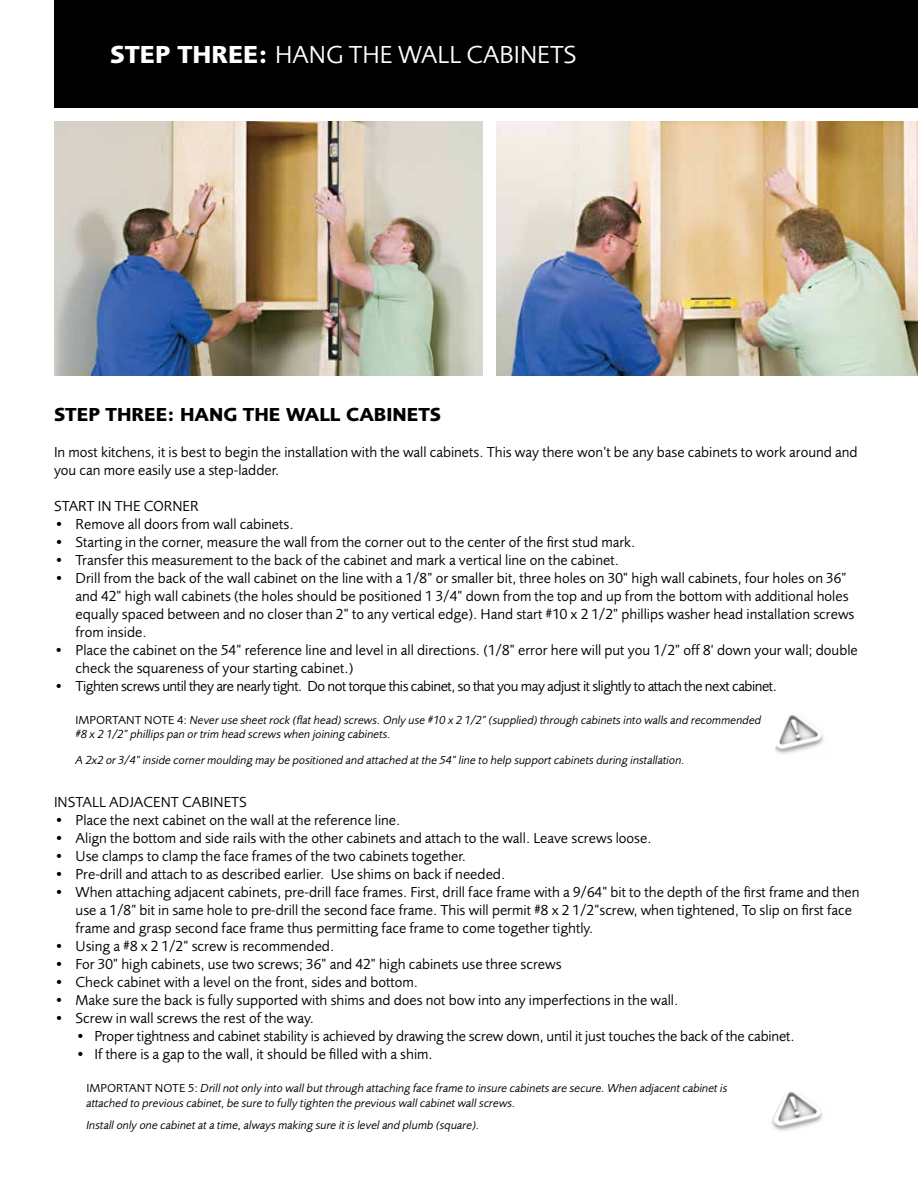
<style>
.page{position:relative;width:918px;height:1188px;background:#fff}
.page>*{position:absolute;margin:0;border:0;box-sizing:border-box;transform-origin:0 0}
.t1{font:25.5px "Foundry Sans";color:#fff}
.t2{font:700 19.5px "Foundry Sans";color:#000}
.t3{font:15px/18px "Foundry Sans";color:#000}
.t4{font:15px "Foundry Sans";letter-spacing:-.03em;color:#000}
.t5{font:italic 12px/14.4px "Foundry Sans";color:#000}
.s1{font-weight:700}
.s2{font-style:normal}
</style>
<div class="page">
<div style="left:54px;top:0;width:864px;height:108px;background:#000"></div>
<img style="left:775px;top:714px;width:49px;height:40px">
<img style="left:772px;top:1092px;width:51px;height:39px">
<img style="left:54px;top:122px;width:429px;height:253px">
<img style="left:496px;top:122px;width:422px;height:253px">
<h1 class="t1" style="left:110px;top:39px;width:468px"><span class="s1">STEP THREE:</span> HANG THE WALL CABINETS</h1>
<h2 class="t2" style="left:54px;top:403px;width:389px">STEP THREE: HANG THE WALL CABINETS</h2>
<p class="t3" style="left:54px;top:443px;width:805px">In most kitchens, it is best to begin the installation with the wall cabinets. This way there won’t be any base cabinets to work around and you can more easily use a step-ladder.</p>
<p class="t3" style="left:54px;top:497px;width:146px">START IN THE CORNER</p>
<p class="t3" style="left:54px;top:515px;width:241px">• Remove all doors from wall cabinets.</p>
<p class="t3" style="left:54px;top:533px;width:583px">• Starting in the corner, measure the wall from the corner out to the center of the first stud mark.</p>
<p class="t3" style="left:54px;top:551px;width:566px">• Transfer this measurement to the back of the cabinet and mark a vertical line on the cabinet.</p>
<p class="t3" style="left:76px;top:569px;width:780px;text-indent:-22px">• Drill from the back of the wall cabinet on the line with a 1/8” or smaller bit, three holes on 30” high wall cabinets, four holes on 36” and 42” high wall cabinets (the holes should be positioned 1 3/4” down from the top and up from the bottom with additional holes equally spaced between and no closer than 2” to any vertical edge). Hand start #10 x 2 1/2” phillips washer head installation screws from inside.</p>
<p class="t3" style="left:76px;top:641px;width:784px;text-indent:-22px">• Place the cabinet on the 54” reference line and level in all directions. (1/8” error here will put you 1/2” off 8’ down your wall; double check the squareness of your starting cabinet.)</p>
<p class="t4" style="left:54px;top:677px;width:725px">• Tighten screws until they are nearly tight. Do not torque this cabinet, so that you may adjust it slightly to attach the next cabinet.</p>
<p class="t5" style="left:76px;top:713px;width:687px"><span class="s2">IMPORTANT NOTE 4:</span> Never use sheet rock (flat head) screws. Only use #10 x 2 1/2” (supplied) through cabinets into walls and recommended #8 x 2 1/2” phillips pan or trim head screws when joining cabinets.</p>
<p class="t5" style="left:76px;top:753px;width:611px">A 2x2 or 3/4” inside corner moulding may be positioned and attached at the 54” line to help support cabinets during installation.</p>
<p class="t3" style="left:54px;top:793px;width:194px">INSTALL ADJACENT CABINETS</p>
<p class="t3" style="left:54px;top:811px;width:348px">• Place the next cabinet on the wall at the reference line.</p>
<p class="t3" style="left:54px;top:829px;width:599px">• Align the bottom and side rails with the other cabinets and attach to the wall. Leave screws loose.</p>
<p class="t3" style="left:54px;top:847px;width:414px">• Use clamps to clamp the face frames of the two cabinets together.</p>
<p class="t3" style="left:54px;top:865px;width:453px">• Pre-drill and attach to as described earlier. Use shims on back if needed.</p>
<p class="t3" style="left:76px;top:883px;width:786px;text-indent:-22px">• When attaching adjacent cabinets, pre-drill face frames. First, drill face frame with a 9/64” bit to the depth of the first frame and then use a 1/8” bit in same hole to pre-drill the second face frame. This will permit #8 x 2 1/2”screw, when tightened, To slip on first face frame and grasp second face frame thus permitting face frame to come together tightly.</p>
<p class="t3" style="left:54px;top:937px;width:282px">• Using a #8 x 2 1/2” screw is recommended.</p>
<p class="t3" style="left:54px;top:955px;width:509px">• For 30” high cabinets, use two screws; 36” and 42” high cabinets use three screws</p>
<p class="t3" style="left:54px;top:973px;width:366px">• Check cabinet with a level on the front, sides and bottom.</p>
<p class="t3" style="left:54px;top:991px;width:626px">• Make sure the back is fully supported with shims and does not bow into any imperfections in the wall.</p>
<p class="t3" style="left:54px;top:1009px;width:262px">• Screw in wall screws the rest of the way.</p>
<p class="t3" style="left:76px;top:1027px;width:721px">• Proper tightness and cabinet stability is achieved by drawing the screw down, until it just touches the back of the cabinet.</p>
<p class="t3" style="left:76px;top:1045px;width:359px">• If there is a gap to the wall, it should be filled with a shim.</p>
<p class="t5" style="left:86px;top:1081px;width:643px"><span class="s2">IMPORTANT NOTE 5:</span> Drill not only into wall but through attaching face frame to insure cabinets are secure. When adjacent cabinet is attached to previous cabinet, be sure to fully tighten the previous wall cabinet wall screws.</p>
<p class="t5" style="left:86px;top:1117px;width:395px">Install only one cabinet at a time, always making sure it is level and plumb (square).</p>
</div>
